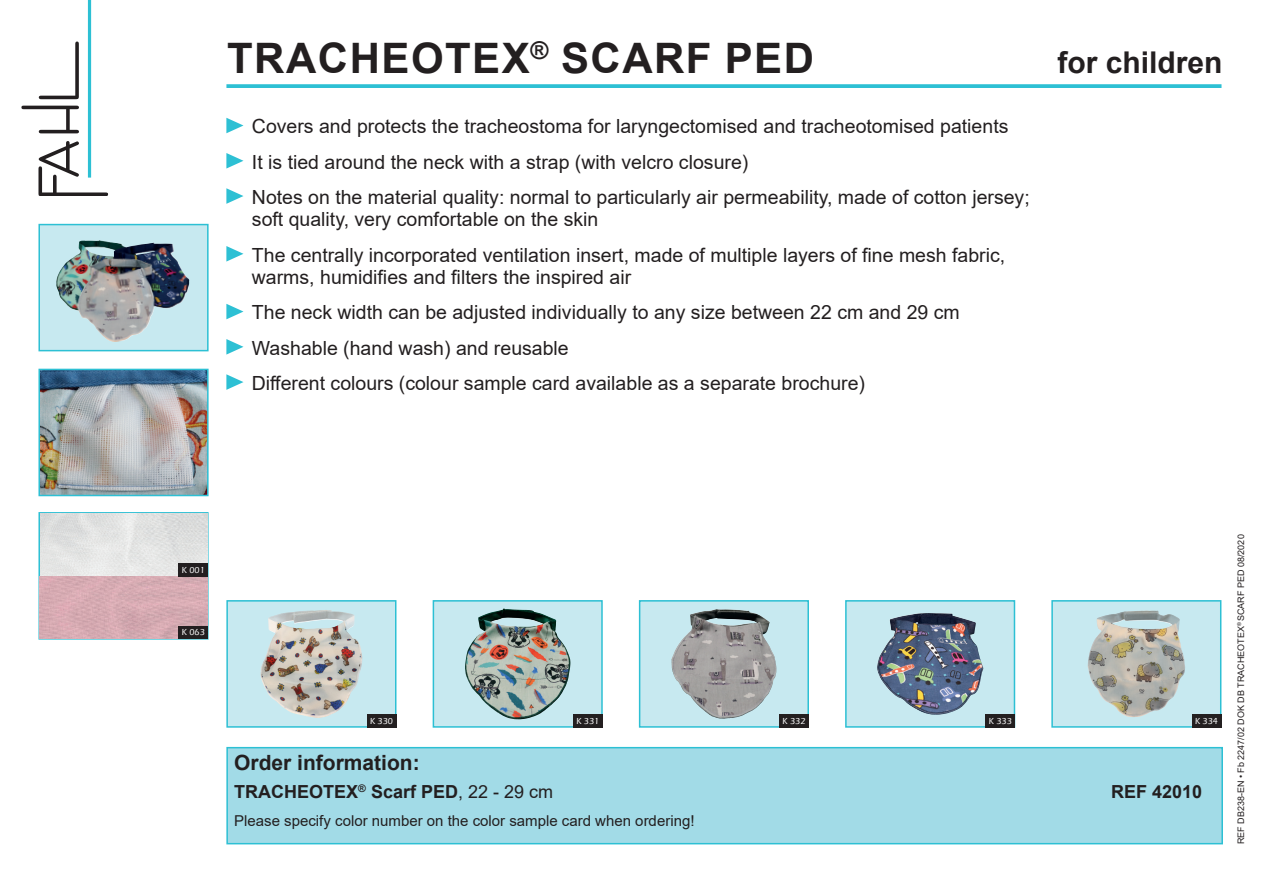
<style>
.page{position:relative;width:1263px;height:893px;background:#fff}
.page>*{position:absolute;margin:0;border:0;box-sizing:border-box;transform-origin:0 0}
.t1{font:700 42px "Arial";letter-spacing:.035em;color:#231f20}
.t2{font:700 30px "Arial";color:#231f20}
.t3{font:700 21px "Arial";color:#231f20}
.t4{font:19.5px/35.2px "Arial";color:#231f20}
.t5{font:700 18px "Arial";color:#231f20}
.t6{font:15px "Arial";color:#231f20}
.t7{font:9px "Arial";color:#231f20}
.t8{font:500 9px "Eras ITC";color:#fff}
.s1{font-weight:400}
</style>
<div class="page">
<img style="left:41px;top:227px;width:165px;height:121px">
<img style="left:56px;top:240px;width:43px;height:40px">
<div style="left:38px;top:224px;width:171px;height:127px;border:2px solid #2dc0d4"></div>
<img style="left:41px;top:372px;width:165px;height:121px">
<div style="left:38px;top:369px;width:171px;height:127px;border:2px solid #2dc0d4"></div>
<div style="left:227px;top:601px;width:169px;height:126px;background:#c7e9f0"></div>
<img style="left:260px;top:610px;width:102px;height:108px">
<div style="left:226px;top:600px;width:170px;height:128px;border:2px solid #2dc0d4"></div>
<div style="left:640px;top:601px;width:168px;height:126px;background:#c7e9f0"></div>
<img style="left:671px;top:610px;width:93px;height:109px">
<div style="left:639px;top:600px;width:170px;height:128px;border:2px solid #2dc0d4"></div>
<div style="left:433px;top:601px;width:169px;height:126px;background:#c7e9f0"></div>
<img style="left:465px;top:608px;width:105px;height:111px">
<div style="left:433px;top:600px;width:170px;height:128px;border:2px solid #2dc0d4"></div>
<div style="left:1052px;top:601px;width:169px;height:126px;background:#c7e9f0"></div>
<img style="left:1088px;top:611px;width:97px;height:106px">
<div style="left:1051px;top:600px;width:170px;height:128px;border:2px solid #2dc0d4"></div>
<div style="left:846px;top:601px;width:168px;height:126px;background:#c7e9f0"></div>
<img style="left:877px;top:613px;width:106px;height:102px">
<div style="left:845px;top:600px;width:170px;height:128px;border:2px solid #2dc0d4"></div>
<div style="left:367px;top:715px;width:29px;height:13px;background:#231f20"></div>
<div style="left:985px;top:715px;width:30px;height:13px;background:#231f20"></div>
<div style="left:779px;top:715px;width:30px;height:13px;background:#231f20"></div>
<div style="left:573px;top:715px;width:30px;height:13px;background:#231f20"></div>
<div style="left:1192px;top:715px;width:29px;height:13px;background:#231f20"></div>
<svg style="left:38px;top:512px;width:171px;height:128px"></svg>
<img style="left:40px;top:514px;width:167px;height:124px">
<div style="left:179px;top:563px;width:29px;height:13px;background:#231f20"></div>
<div style="left:179px;top:626px;width:29px;height:13px;background:#231f20"></div>
<svg style="left:39px;top:42px;width:40px;height:57px"></svg>
<svg style="left:21px;top:106px;width:58px;height:27px"></svg>
<svg style="left:38px;top:141px;width:70px;height:55px"></svg>
<hr style="left:88px;top:0;width:4px;height:176px;background:#e5f7f9">
<hr style="left:88px;top:0;width:3px;height:178px;background:#2dc0d4">
<svg style="left:226px;top:84px;width:995px;height:4px;background:#39c3d6"></svg>
<svg style="left:226px;top:118px;width:17px;height:15px"></svg>
<svg style="left:226px;top:153px;width:17px;height:16px"></svg>
<svg style="left:226px;top:188px;width:17px;height:16px"></svg>
<svg style="left:226px;top:246px;width:17px;height:16px"></svg>
<svg style="left:226px;top:304px;width:17px;height:15px"></svg>
<svg style="left:226px;top:339px;width:17px;height:16px"></svg>
<svg style="left:226px;top:374px;width:17px;height:16px"></svg>
<div style="left:227px;top:748px;width:995px;height:96px;background:#a2dbe7"></div>
<div style="left:226px;top:747px;width:997px;height:97px;border:2px solid #2dc0d4"></div>
<h1 class="t1" style="left:227px;top:29px;width:588px">TRACHEOTEX<sup>®</sup> SCARF PED</h1>
<p class="t4" style="left:252px;top:109px;width:779px">Covers and protects the tracheostoma for laryngectomised and tracheotomised patients<br>It is tied around the neck with a strap (with velcro closure)<br>Notes on the material quality: normal to particularly air permeability, made of cotton jersey;</p>
<p class="t4" style="left:252px;top:202px;width:755px">soft quality, very comfortable on the skin<br>The centrally incorporated ventilation insert, made of multiple layers of fine mesh fabric,</p>
<p class="t4" style="left:252px;top:259px;width:709px">warms, humidifies and filters the inspired air<br>The neck width can be adjusted individually to any size between 22 cm and 29 cm Washable (hand wash) and reusable<br>Different colours (colour sample card available as a separate brochure)</p>
<h2 class="t2" style="left:1057px;top:41px;width:167px">for children</h2>
<p class="t8" style="left:182px;top:565px;width:24px">K 001</p>
<p class="t8" style="left:182px;top:627px;width:24px">K 063</p>
<p class="t8" style="left:370px;top:716px;width:24px">K 330</p>
<p class="t8" style="left:576px;top:716px;width:24px">K 331</p>
<p class="t8" style="left:783px;top:716px;width:24px">K 332</p>
<p class="t8" style="left:989px;top:716px;width:24px">K 333</p>
<p class="t8" style="left:1195px;top:716px;width:24px">K 334</p>
<p class="t3" style="left:234px;top:748px;width:187px">Order information:</p>
<p class="t5" style="left:234px;top:778px;width:320px">TRACHEOTEX<sup>®</sup> Scarf PED<span class="s1">, 22 - 29 cm</span></p>
<p class="t5" style="left:1111px;top:778px;width:93px">REF 42010</p>
<p class="t6" style="left:234px;top:811px;width:462px">Please specify color number on the color sample card when ordering!</p>
<p class="t7" style="left:1234px;top:844px;width:311px;rotate:-90deg">REF DB238-EN • Fb 2247/02 DOK DB TRACHEOTEX<sup>®</sup> SCARF PED 08/2020</p>
</div>
